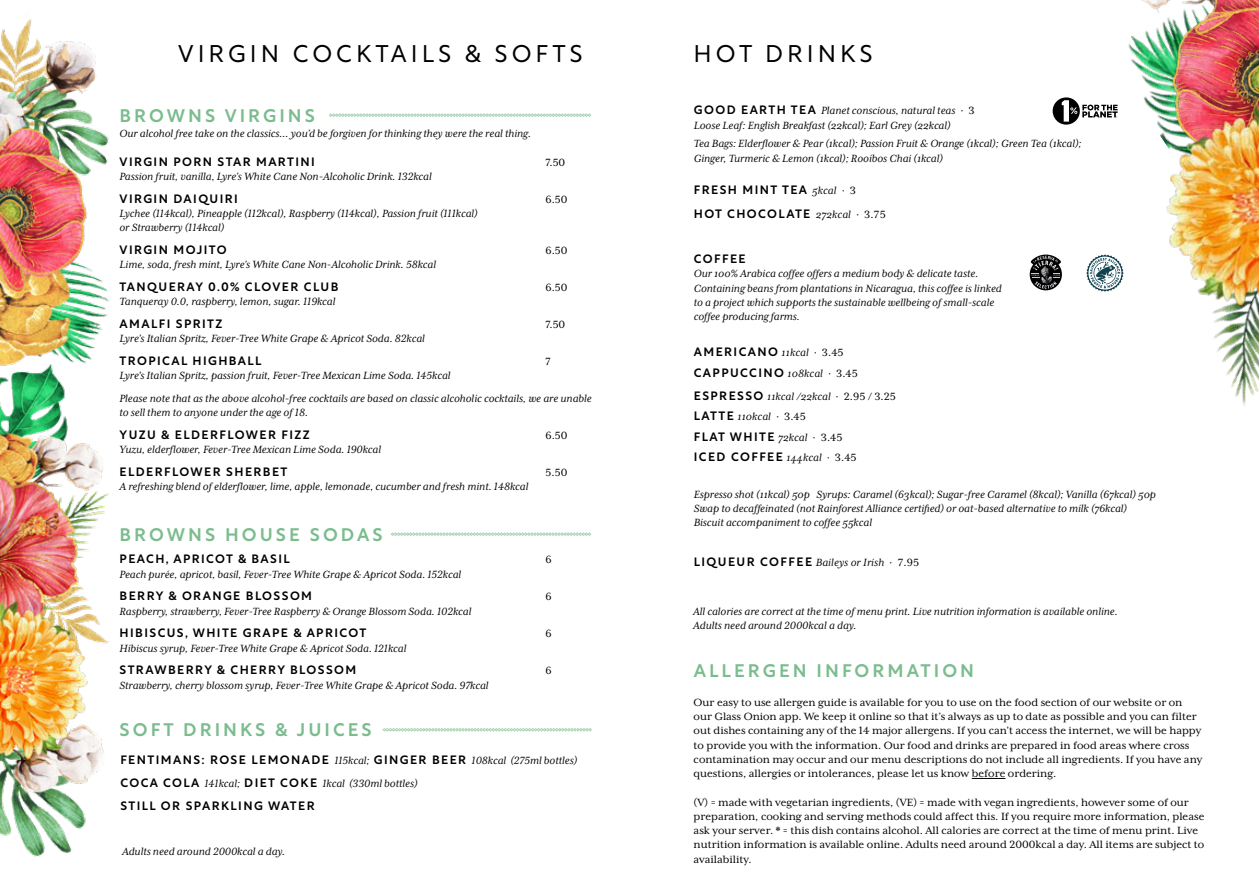
<style>
.page{position:relative;width:1259px;height:893px;background:#fff}
.page>*{position:absolute;margin:0;border:0;box-sizing:border-box;transform-origin:0 0}
.t1{font:300 24px "Rustica";letter-spacing:.17em;color:#000}
.t2{font:500 18px "Rustica";letter-spacing:.17em;color:#7bbc8e}
.t3{font:italic 12px/14.2px "Mrs Eaves XL Serif OT";color:#000}
.t4{font:12px/14.2px "Mrs Eaves XL Serif OT";color:#000}
.t5{font:500 12px/20.5px "Rustica";letter-spacing:.12em;color:#000}
.s1{font-family:"Mrs Eaves XL Serif OT";font-weight:400;font-style:italic}
.s2{font-family:"Rustica";font-weight:500;font-style:normal}
.s3{font-style:normal}
.s4{font-family:"Mrs Eaves XL Serif OT";font-weight:400}
</style>
<div class="page">
<svg style="left:391px;top:532px;width:200px;height:4px"></svg>
<svg style="left:383px;top:728px;width:209px;height:3px"></svg>
<svg style="left:329px;top:113px;width:262px;height:4px"></svg>
<hr style="left:971px;top:778px;width:34px;height:1px;background:#000">
<svg style="left:1029px;top:255px;width:33px;height:35px"></svg>
<svg style="left:1086px;top:255px;width:37px;height:37px"></svg>
<svg style="left:1052px;top:97px;width:53px;height:28px"></svg>
<img style="left:1105px;top:104px;width:13px;height:14px">
<img style="left:1212px;top:307px;width:47px;height:99px">
<img style="left:1128px;top:0;width:40px;height:112px">
<img style="left:1168px;top:0;width:91px;height:95px">
<img style="left:1155px;top:95px;width:104px;height:212px">
<img style="left:0;top:19px;width:109px;height:838px">
<h1 class="t1" style="left:178px;top:33px;width:406px">VIRGIN COCKTAILS &amp; SOFTS</h1>
<h2 class="t2" style="left:120px;top:100px;width:197px">BROWNS VIRGINS</h2>
<p class="t3" style="left:119px;top:127px;width:413px">Our alcohol free take on the classics… you’d be forgiven for thinking they were the real thing.</p>
<p class="t5" style="left:120px;top:150px;width:197px">VIRGIN PORN STAR MARTINI</p>
<p class="t4" style="left:545px;top:155px;width:21px">7.50</p>
<p class="t3" style="left:119px;top:169px;width:314px">Passion fruit, vanilla, Lyre’s White Cane Non-Alcoholic Drink. 132kcal</p>
<p class="t5" style="left:120px;top:187px;width:120px">VIRGIN DAIQUIRI</p>
<p class="t4" style="left:545px;top:192px;width:23px">6.50</p>
<p class="t3" style="left:119px;top:206px;width:360px">Lychee (114kcal), Pineapple (112kcal), Raspberry (114kcal), Passion fruit (111kcal) or Strawberry (114kcal)</p>
<p class="t5" style="left:120px;top:238px;width:109px">VIRGIN MOJITO</p>
<p class="t4" style="left:545px;top:243px;width:23px">6.50</p>
<p class="t3" style="left:119px;top:257px;width:318px">Lime, soda, fresh mint, Lyre’s White Cane Non-Alcoholic Drink. 58kcal</p>
<p class="t5" style="left:120px;top:275px;width:220px">TANQUERAY 0.0% CLOVER CLUB</p>
<p class="t4" style="left:545px;top:280px;width:23px">6.50</p>
<p class="t3" style="left:119px;top:294px;width:217px">Tanqueray 0.0, raspberry, lemon, sugar. 119kcal</p>
<p class="t5" style="left:120px;top:312px;width:104px">AMALFI SPRITZ</p>
<p class="t4" style="left:545px;top:317px;width:21px">7.50</p>
<p class="t3" style="left:119px;top:331px;width:307px">Lyre’s Italian Spritz, Fever-Tree White Grape &amp; Apricot Soda. 82kcal</p>
<p class="t5" style="left:120px;top:349px;width:143px">TROPICAL HIGHBALL</p>
<p class="t4" style="left:545px;top:354px;width:7px">7</p>
<p class="t3" style="left:119px;top:364px;width:474px;line-height:22.8px">Lyre's Italian Spritz, passion fruit, Fever-Tree Mexican Lime Soda. 145kcal<br>Please note that as the above alcohol-free cocktails are based on classic alcoholic cocktails, we are unable</p>
<p class="t3" style="left:119px;top:405px;width:190px">to sell them to anyone under the age of 18.</p>
<p class="t5" style="left:120px;top:423px;width:192px">YUZU &amp; ELDERFLOWER FIZZ</p>
<p class="t4" style="left:545px;top:428px;width:23px">6.50</p>
<p class="t3" style="left:119px;top:442px;width:263px">Yuzu, elderflower, Fever-Tree Mexican Lime Soda. 190kcal</p>
<p class="t5" style="left:120px;top:460px;width:169px">ELDERFLOWER SHERBET</p>
<p class="t4" style="left:545px;top:465px;width:23px">5.50</p>
<p class="t3" style="left:119px;top:479px;width:410px">A refreshing blend of elderflower, lime, apple, lemonade, cucumber and fresh mint. 148kcal</p>
<h2 class="t2" style="left:120px;top:519px;width:264px">BROWNS HOUSE SODAS</h2>
<p class="t5" style="left:120px;top:547px;width:172px">PEACH, APRICOT &amp; BASIL</p>
<p class="t4" style="left:545px;top:553px;width:8px">6</p>
<p class="t3" style="left:119px;top:567px;width:343px">Peach purée, apricot, basil, Fever-Tree White Grape &amp; Apricot Soda. 152kcal</p>
<p class="t5" style="left:120px;top:584px;width:194px">BERRY &amp; ORANGE BLOSSOM</p>
<p class="t4" style="left:545px;top:590px;width:8px">6</p>
<p class="t3" style="left:119px;top:604px;width:353px">Raspberry, strawberry, Fever-Tree Raspberry &amp; Orange Blossom Soda. 102kcal</p>
<p class="t5" style="left:120px;top:621px;width:248px">HIBISCUS, WHITE GRAPE &amp; APRICOT</p>
<p class="t4" style="left:545px;top:627px;width:8px">6</p>
<p class="t3" style="left:119px;top:641px;width:288px">Hibiscus syrup, Fever-Tree White Grape &amp; Apricot Soda. 121kcal</p>
<p class="t5" style="left:120px;top:658px;width:238px">STRAWBERRY &amp; CHERRY BLOSSOM</p>
<p class="t4" style="left:545px;top:664px;width:8px">6</p>
<p class="t3" style="left:119px;top:678px;width:371px">Strawberry, cherry blossom syrup, Fever-Tree White Grape &amp; Apricot Soda. 97kcal</p>
<h2 class="t2" style="left:120px;top:714px;width:253px">SOFT DRINKS &amp; JUICES</h2>
<p class="t5" style="left:120px;top:748px;width:458px">FENTIMANS: ROSE LEMONADE <span class="s1">115kcal;</span> GINGER BEER <span class="s1">108kcal (275ml bottles)</span></p>
<p class="t3" style="left:120px;top:776px;width:299px"><span class="s2">COCA COLA</span> 141kcal; <span class="s2">DIET COKE</span> 1kcal (330ml bottles)</p>
<p class="t5" style="left:120px;top:794px;width:196px">STILL OR SPARKLING WATER</p>
<p class="t3" style="left:122px;top:844px;width:165px">Adults need around 2000kcal a day.</p>
<h1 class="t1" style="left:693px;top:33px;width:181px">HOT DRINKS</h1>
<p class="t3" style="left:694px;top:103px;width:282px"><span class="s2">GOOD EARTH TEA</span> Planet conscious, natural teas <span class="s3">· 3</span></p>
<p class="t3" style="left:694px;top:116px;width:389px;line-height:18.5px">Loose Leaf: English Breakfast (22kcal); Earl Grey (22kcal)<br>Tea Bags: Elderflower &amp; Pear (1kcal); Passion Fruit &amp; Orange (1kcal); Green Tea (1kcal);</p>
<p class="t3" style="left:694px;top:151px;width:251px">Ginger, Turmeric &amp; Lemon (1kcal); Rooibos Chai (1kcal)</p>
<p class="t5" style="left:694px;top:177px;width:194px;line-height:24px">FRESH MINT TEA <span class="s1">5kcal</span> <span class="s4">· 3<br></span>HOT CHOCOLATE <span class="s1">272kcal</span> <span class="s4">· 3.75</span></p>
<p class="t5" style="left:694px;top:247px;width:53px">COFFEE</p>
<p class="t3" style="left:694px;top:267px;width:309px">Our 100% Arabica coffee offers a medium body &amp; delicate taste.<br>Containing beans from plantations in Nicaragua, this coffee is linked to a project which supports the sustainable wellbeing of small-scale coffee producing farms.</p>
<p class="t5" style="left:694px;top:340px;width:166px">AMERICANO <span class="s1">11kcal</span> <span class="s4">· 3.45<br></span>CAPPUCCINO <span class="s1">108kcal</span> <span class="s4">· 3.45</span></p>
<p class="t3" style="left:694px;top:386px;width:204px;line-height:20.5px"><span class="s2">ESPRESSO</span> 11kcal /22kcal <span class="s3">· 2.95 / 3.25<br></span><span class="s2">LATTE</span> 110kcal <span class="s3">· 3.45</span></p>
<p class="t5" style="left:694px;top:425px;width:164px">FLAT WHITE <span class="s1">72kcal</span> <span class="s4">· 3.45<br></span>ICED COFFEE <span class="s1">144kcal</span> <span class="s4">· 3.45</span></p>
<p class="t3" style="left:694px;top:487px;width:464px">Espresso shot (11kcal) 50p Syrups: Caramel (63kcal); Sugar-free Caramel (8kcal); Vanilla (67kcal) 50p<br>Swap to decaffeinated (not Rainforest Alliance certified) or oat-based alternative to milk (76kcal)<br>Biscuit accompaniment to coffee 55kcal</p>
<p class="t3" style="left:694px;top:555px;width:227px"><span class="s2">LIQUEUR COFFEE</span> Baileys or Irish <span class="s3">· 7.95</span></p>
<p class="t3" style="left:693px;top:604px;width:426px">All calories are correct at the time of menu print. Live nutrition information is available online.<br>Adults need around 2000kcal a day.</p>
<h2 class="t2" style="left:694px;top:655px;width:282px">ALLERGEN INFORMATION</h2>
<p class="t4" style="left:693px;top:695px;width:510px">Our easy to use allergen guide is available for you to use on the food section of our website or on our Glass Onion app. We keep it online so that it’s always as up to date as possible and you can filter out dishes containing any of the 14 major allergens. If you can’t access the internet, we will be happy to provide you with the information. Our food and drinks are prepared in food areas where cross contamination may occur and our menu descriptions do not include all ingredients. If you have any questions, allergies or intolerances, please let us know before ordering.</p>
<p class="t4" style="left:693px;top:795px;width:512px">(V) = made with vegetarian ingredients, (VE) = made with vegan ingredients, however some of our preparation, cooking and serving methods could affect this. If you require more information, please ask your server. * = this dish contains alcohol. All calories are correct at the time of menu print. Live nutrition information is available online. Adults need around 2000kcal a day. All items are subject to availability.</p>
</div>
